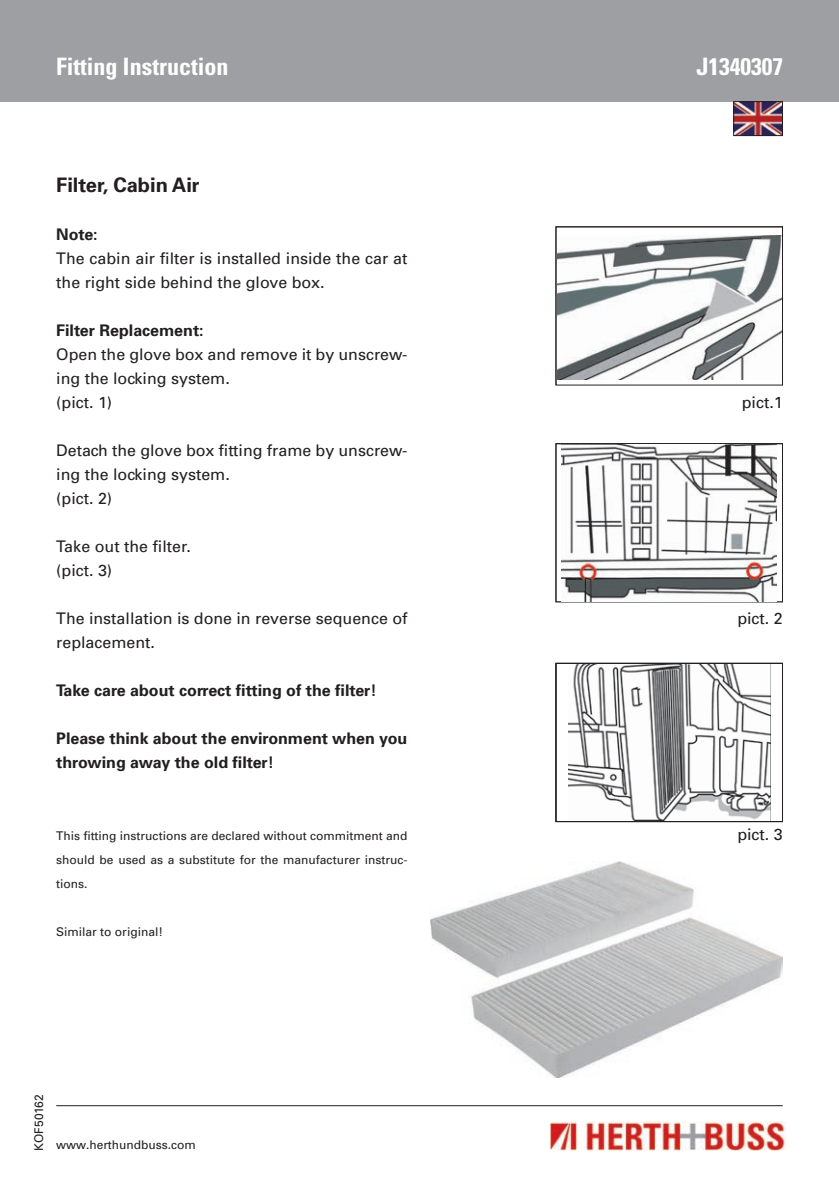
<style>
.page{position:relative;width:839px;height:1190px;background:#fff}
.page>*{position:absolute;margin:0;border:0;box-sizing:border-box;transform-origin:0 0}
.t1{font:700 condensed 24px "Univers";color:#fff}
.t2{font:700 20px "Univers";color:#231f20}
.t3{font:16px/24px "Univers";color:#231f20}
.t4{font:700 16px/24px "Univers";color:#231f20}
.t5{font:12px/24px "Univers";color:#231f20;text-align:justify}
</style>
<div class="page">
<div style="left:0;top:0;width:838px;height:102px;background:#9d9fa2"></div>
<hr style="left:56px;top:1105px;width:726px;height:1px;background:#231f20">
<img style="left:735px;top:103px;width:45px;height:31px">
<div style="left:733px;top:101px;width:49px;height:35px;border:1px solid #231f20"></div>
<img style="left:550px;top:1121px;width:235px;height:29px">
<div style="left:555px;top:443px;width:227px;height:159px;border:1px solid #231f20"></div>
<div style="left:555px;top:663px;width:227px;height:159px;border:1px solid #231f20"></div>
<img style="left:430px;top:862px;width:351px;height:215px">
<img style="left:561px;top:444px;width:215px;height:157px">
<img style="left:557px;top:236px;width:223px;height:143px">
<img style="left:568px;top:664px;width:201px;height:156px">
<h1 class="t1" style="left:56px;top:51px;width:174px">Fitting Instruction</h1>
<h1 class="t1" style="left:696px;top:51px;width:88px">J1340307</h1>
<p class="t2" style="left:56px;top:172px;width:145px">Filter, Cabin Air</p>
<p class="t4" style="left:56px;top:221px;width:43px">Note:</p>
<p class="t3" style="left:56px;top:246px;width:352px">The cabin air filter is installed inside the car at the right side behind the glove box.</p>
<p class="t4" style="left:56px;top:317px;width:149px">Filter Replacement:</p>
<p class="t3" style="left:56px;top:342px;width:352px">Open the glove box and remove it by unscrew&shy;ing the locking system.<br>(pict. 1)</p>
<p class="t3" style="left:56px;top:438px;width:352px">Detach the glove box fitting frame by unscrew&shy;ing the locking system.<br>(pict. 2)</p>
<p class="t3" style="left:56px;top:534px;width:136px">Take out the filter. (pict. 3)</p>
<p class="t3" style="left:56px;top:606px;width:352px">The installation is done in reverse sequence of replacement.</p>
<p class="t4" style="left:56px;top:677px;width:322px">Take care about correct fitting of the filter!</p>
<p class="t4" style="left:56px;top:725px;width:352px">Please think about the environment when you throwing away the old filter!</p>
<p class="t5" style="left:56px;top:823px;width:352px">This fitting instructions are declared without commitment and should be used as a substitute for the manufacturer instruc&shy;tions.</p>
<p class="t5" style="left:56px;top:919px;width:108px">Similar to original!</p>
<p class="t3" style="left:741px;top:390px;width:42px">pict.1</p>
<p class="t3" style="left:736px;top:606px;width:47px">pict. 2</p>
<p class="t3" style="left:736px;top:822px;width:47px">pict. 3</p>
<p class="t5" style="left:27px;top:1150px;width:58px;rotate:-90deg">KOF50162</p>
<p class="t5" style="left:56px;top:1132px;width:141px">www.herthundbuss.com</p>
</div>
